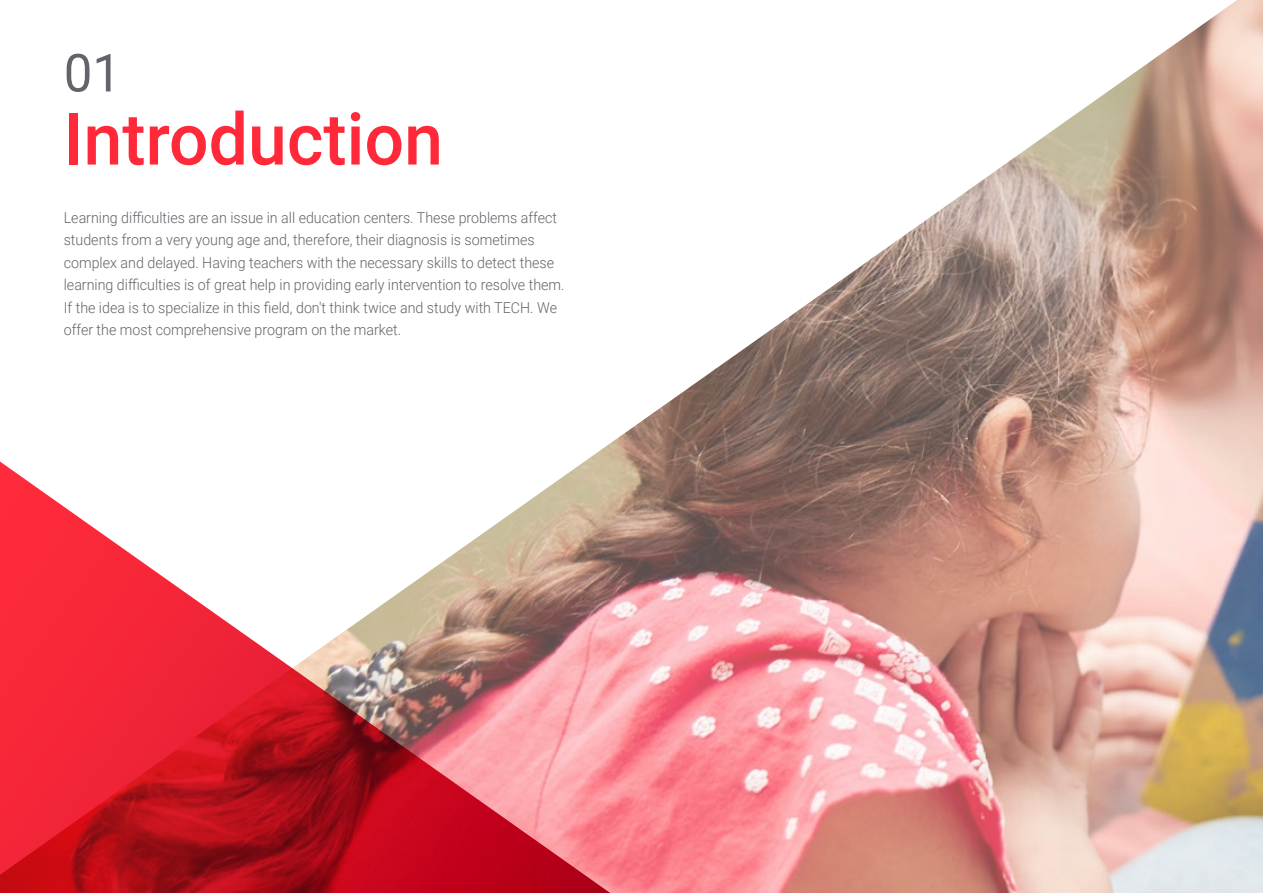
<style>
.page{position:relative;width:1263px;height:893px;background:#fff}
.page>*{position:absolute;margin:0;border:0;box-sizing:border-box;transform-origin:0 0}
.t1{font:500 72px "Roboto";color:#ff293a}
.t2{font:52.5px "Roboto";color:#61646a}
.t3{font:300 15px/22.5px "Roboto";color:#61646a;scale:.95 1}
</style>
<div class="page">
<img style="left:607px;top:0;width:656px;height:893px">
<svg style="left:0;top:446px;width:640px;height:447px"></svg>
<h2 class="t2" style="left:64px;top:36px;width:59px">01</h2>
<h1 class="t1" style="left:64px;top:89px;width:381px">Introduction</h1>
<p class="t3" style="left:64px;top:205px;width:529px">Learning difficulties are an issue in all education centers. These problems affect students from a very young age and, therefore, their diagnosis is sometimes complex and delayed. Having teachers with the necessary skills to detect these learning difficulties is of great help in providing early intervention to resolve them.<br>If the idea is to specialize in this field, don't think twice and study with TECH. We offer the most comprehensive program on the market.</p>
</div>
